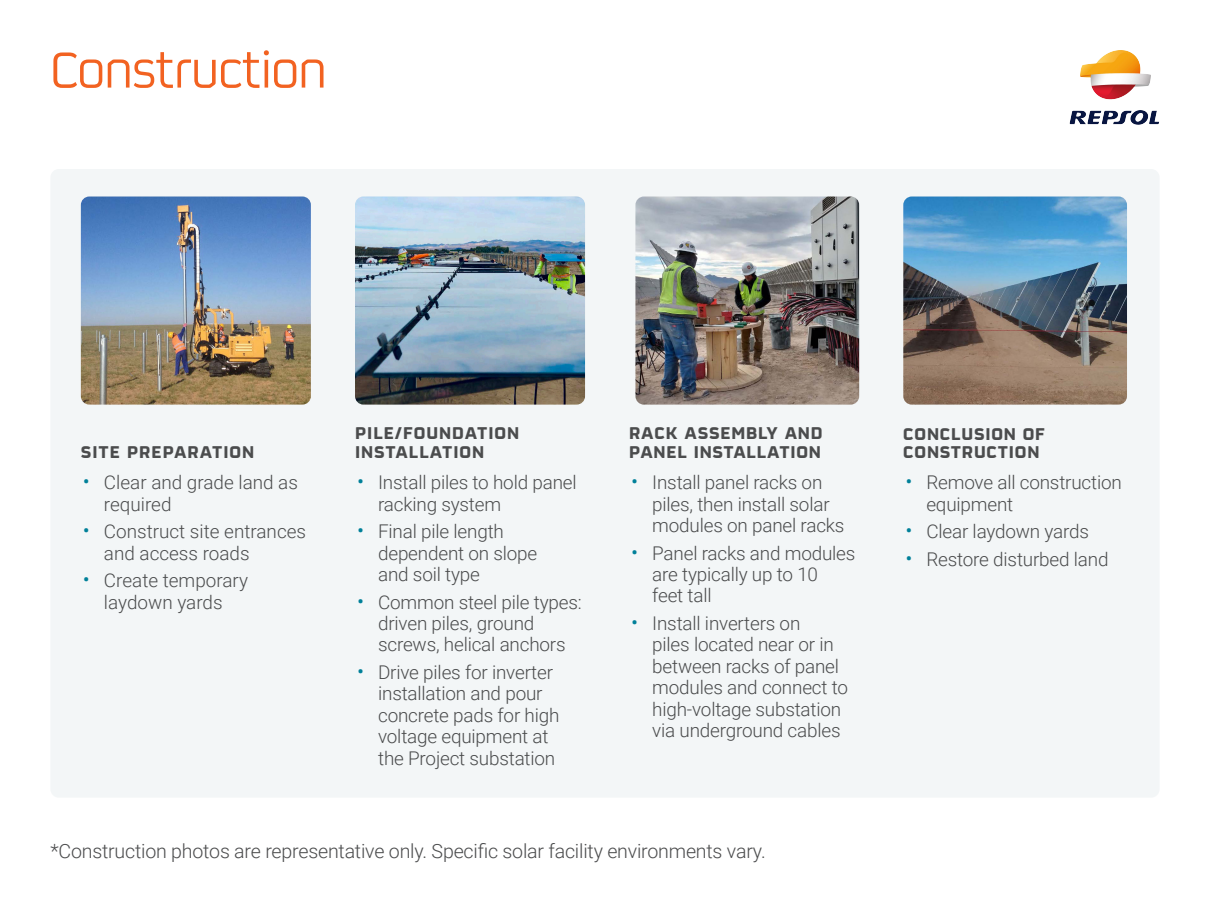
<style>
.page{position:relative;width:1210px;height:908px;background:#fff}
.page>*{position:absolute;margin:0;border:0;box-sizing:border-box;transform-origin:0 0}
.Headers{font:56px "Repsol";letter-spacing:-.025em;color:#f26221}
.body{font:300 19.6px "Roboto";letter-spacing:-.01em;color:#4b4c4d}
.t1{font:300 18.9px/21.3px "Roboto";letter-spacing:-.01em;color:#4b4c4d}
.Headers-2{font:700 18.9px/18.9px "Repsol";letter-spacing:.04em;color:#4b4c4d}
.s1{font-size:21.7px;color:#008099}
</style>
<div class="page">
<img style="left:1069px;top:50px;width:90px;height:75px">
<div style="left:50px;top:169px;width:1109px;height:628px;background:#f3f6f7;border-radius:8px"></div>
<img style="left:81px;top:196px;width:230px;height:208px">
<img style="left:635px;top:196px;width:224px;height:208px">
<img style="left:903px;top:196px;width:224px;height:208px">
<img style="left:355px;top:196px;width:230px;height:208px">
<p class="Headers" style="left:50px;top:31px;width:278px">Construction</p>
<p class="Headers-2" style="left:81px;top:440px;width:175px">SITE PREPARATION</p>
<p class="t1" style="left:104px;top:471px;width:195px;text-indent:-21px"><span class="s1">•</span> Clear and grade land as required</p>
<p class="t1" style="left:104px;top:520px;width:204px;text-indent:-21px"><span class="s1">•</span> Construct site entrances and access roads</p>
<p class="t1" style="left:83px;top:569px;width:167px;text-align:center"><span class="s1">•</span> Create temporary laydown yards</p>
<p class="Headers-2" style="left:355px;top:421px;width:166px">PILE/FOUNDATION<br>INSTALLATION</p>
<p class="t1" style="left:378px;top:471px;width:200px;text-indent:-21px"><span class="s1">•</span> Install piles to hold panel racking system</p>
<p class="t1" style="left:378px;top:520px;width:161px;text-indent:-21px"><span class="s1">•</span> Final pile length dependent on slope and soil type</p>
<p class="t1" style="left:378px;top:590px;width:205px;text-indent:-21px"><span class="s1">•</span> Common steel pile types: driven piles, ground screws, helical anchors</p>
<p class="t1" style="left:378px;top:660px;width:183px;text-indent:-21px"><span class="s1">•</span> Drive piles for inverter installation and pour concrete pads for high voltage equipment at the Project substation</p>
<p class="Headers-2" style="left:629px;top:421px;width:195px">RACK ASSEMBLY AND<br>PANEL INSTALLATION</p>
<p class="t1" style="left:652px;top:471px;width:194px;text-indent:-21px"><span class="s1">•</span> Install panel racks on piles, then install solar modules on panel racks</p>
<p class="t1" style="left:652px;top:541px;width:205px;text-indent:-21px"><span class="s1">•</span> Panel racks and modules are typically up to 10<br>feet tall</p>
<p class="t1" style="left:652px;top:611px;width:197px;text-indent:-21px"><span class="s1">•</span> Install inverters on<br>piles located near or in between racks of panel modules and connect to high-voltage substation via underground cables</p>
<p class="body" style="left:50px;top:836px;width:717px">*Construction photos are representative only. Specific solar facility environments vary.</p>
<p class="Headers-2" style="left:903px;top:421px;width:143px">CONCLUSION OF<br>CONSTRUCTION</p>
<p class="t1" style="left:926px;top:471px;width:197px;text-indent:-21px"><span class="s1">•</span> Remove all construction equipment</p>
<p class="t1" style="left:905px;top:520px;width:185px"><span class="s1">•</span> Clear laydown yards</p>
<p class="t1" style="left:905px;top:547px;width:205px"><span class="s1">•</span> Restore disturbed land</p>
</div>
